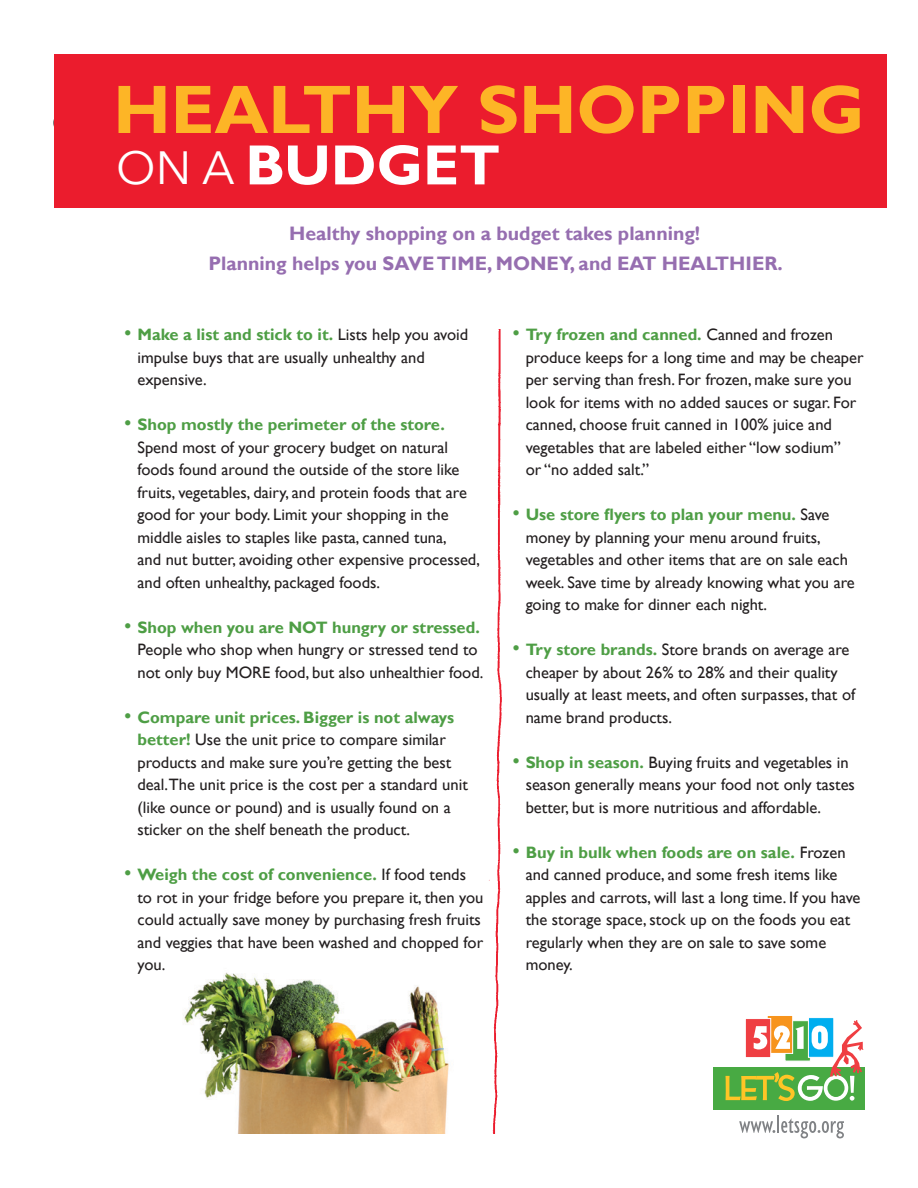
<style>
.page{position:relative;width:918px;height:1188px;background:#fff}
.page>*{position:absolute;margin:0;border:0;box-sizing:border-box;transform-origin:0 0}
.t1{font:700 69px "Gill Sans";color:#fdb526}
.t2{font:700 57px "Gill Sans";color:#fff}
.t3{font:700 19.5px/30px "Gill Sans";color:#966eb0;text-align:center}
.t4{font:16.5px/22.5px "Gill Sans";color:#231f20}
.s1{font-family:"Avenir Next";font-weight:400;font-size:46.5px}
.s2{font-size:21px;color:#4e9e45}
.s3{font-weight:700;color:#4e9e45}
</style>
<div class="page">
<div style="left:53px;top:109px;width:28px;height:28px;border:2px solid #231f20;border-radius:50%"></div>
<img style="left:489px;top:330px;width:13px;height:804px">
<img style="left:183px;top:972px;width:266px;height:162px">
<div style="left:714px;top:1067px;width:151px;height:42px;background:#48aa43"></div>
<svg style="left:739px;top:1115px;width:105px;height:23px"></svg>
<div style="left:808px;top:1017px;width:26px;height:41px;background:#00aeef;border:1px solid #fff"></div>
<div style="left:767px;top:1015px;width:26px;height:38px;background:#f7941d"></div>
<div style="left:767px;top:1015px;width:26px;height:39px;border:1px solid #fff"></div>
<svg style="left:745px;top:1018px;width:26px;height:2px"></svg>
<svg style="left:725px;top:1020px;width:139px;height:81px"></svg>
<div style="left:54px;top:54px;width:833px;height:153px;background:#eb1c2d"></div>
<h1 class="t1" style="left:113px;top:68px;width:50px">healthy</h1>
<h1 class="t1" style="left:477px;top:68px;width:49px">shopping</h1>
<h2 class="t2" style="left:116px;top:131px;width:211px"><span class="s1">ON A</span> Budget</h2>
<p class="t3" style="left:208px;top:219px;width:576px">Healthy shopping on a budget takes planning!<br>Planning helps you SAVE TIME, MONEY, and EAT HEALTHIER.</p>
<p class="t4" style="left:137px;top:324px;width:332px;text-indent:-13px"><span class="s2">•</span> <span class="s3">Make a list and stick to it.</span> Lists help you avoid impulse buys that are usually unhealthy and expensive.</p>
<p class="t4" style="left:137px;top:414px;width:344px;text-indent:-13px"><span class="s2">•</span> <span class="s3">Shop mostly the perimeter of the store.<br></span>Spend most of your grocery budget on natural foods found around the outside of the store like fruits, vegetables, dairy, and protein foods that are good for your body. Limit your shopping in the middle aisles to staples like pasta, canned tuna,<br>and nut butter, avoiding other expensive processed, and often unhealthy, packaged foods.</p>
<p class="t4" style="left:137px;top:616px;width:347px;text-indent:-13px"><span class="s2">•</span> <span class="s3">Shop when you are NOT hungry or stressed.<br></span>People who shop when hungry or stressed tend to not only buy MORE food, but also unhealthier food.</p>
<p class="t4" style="left:137px;top:706px;width:332px;text-indent:-13px"><span class="s2">•</span> <span class="s3">Compare unit prices. Bigger is not always better!</span> Use the unit price to compare similar products and make sure you’re getting the best deal.The unit price is the cost per a standard unit (like ounce or pound) and is usually found on a sticker on the shelf beneath the product.</p>
<p class="t4" style="left:137px;top:864px;width:348px;text-indent:-13px"><span class="s2">•</span> <span class="s3">Weigh the cost of convenience.</span> If food tends to rot in your fridge before you prepare it, then you could actually save money by purchasing fresh fruits and veggies that have been washed and chopped for you.</p>
<p class="t4" style="left:526px;top:324px;width:339px;text-indent:-13px"><span class="s2">•</span> <span class="s3">Try frozen and canned.</span> Canned and frozen produce keeps for a long time and may be cheaper per serving than fresh. For frozen, make sure you look for items with no added sauces or sugar. For canned, choose fruit canned in 100% juice and vegetables that are labeled either “low sodium”<br>or “no added salt.”</p>
<p class="t4" style="left:526px;top:504px;width:331px;text-indent:-13px"><span class="s2">•</span> <span class="s3">Use store flyers to plan your menu.</span> Save money by planning your menu around fruits, vegetables and other items that are on sale each week. Save time by already knowing what you are going to make for dinner each night.</p>
<p class="t4" style="left:526px;top:639px;width:331px;text-indent:-13px"><span class="s2">•</span> <span class="s3">Try store brands.</span> Store brands on average are cheaper by about 26% to 28% and their quality usually at least meets, and often surpasses, that of name brand products.</p>
<p class="t4" style="left:526px;top:751px;width:331px;text-indent:-13px"><span class="s2">•</span> <span class="s3">Shop in season.</span> Buying fruits and vegetables in season generally means your food not only tastes better, but is more nutritious and affordable.</p>
<p class="t4" style="left:526px;top:841px;width:336px;text-indent:-13px"><span class="s2">•</span> <span class="s3">Buy in bulk when foods are on sale.</span> Frozen and canned produce, and some fresh items like apples and carrots, will last a long time. If you have the storage space, stock up on the foods you eat regularly when they are on sale to save some money.</p>
</div>
